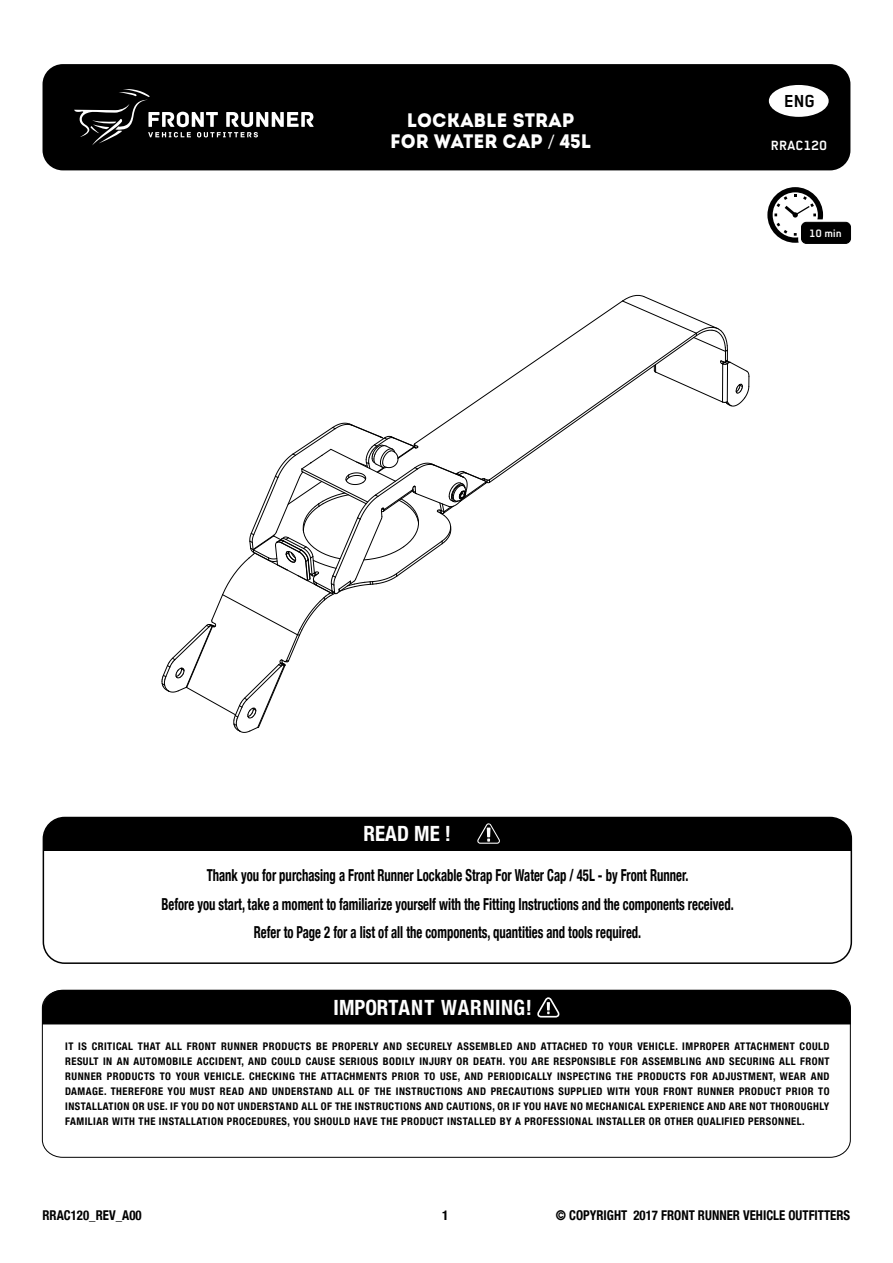
<style>
.page{position:relative;width:893px;height:1263px;background:#fff}
.page>*{position:absolute;margin:0;border:0;box-sizing:border-box;transform-origin:0 0}
.t1{font:700 condensed 21px "Helvetica Neue LT Com";letter-spacing:.025em;color:#fefefe}
.t2{font:700 condensed 21px "Helvetica Neue LT Com";letter-spacing:.005em;color:#fefefe}
.t3{font:19.5px/21px "Intro";color:#fff;text-align:center;scale:.95 1}
.t4{font:700 19.5px "Regular";color:#000}
.t5{font:700 condensed 16.5px/28.5px "Helvetica Neue LT Com";color:#000;text-align:center;scale:.77 1}
.t6{font:700 15px "Regular";color:#fefefe}
.t7{font:700 condensed 13.5px "Helvetica Neue LT Com";color:#000;scale:.95 1}
.t8{font:700 condensed 13.5px "Helvetica Neue LT Com";color:#000}
.t9{font:700 12px "Regular";color:#fefefe}
.t10{font:700 condensed 10.5px/15px "Helvetica Neue LT Com";letter-spacing:.045em;color:#000;text-align:justify}
.s1{font-family:"Myriad Pro"}
</style>
<div class="page">
<div style="left:801px;top:222px;width:49px;height:21px;background:#000;border-radius:5px"></div>
<div style="left:801px;top:222px;width:50px;height:22px;border:1px solid #000;border-radius:5px"></div>
<svg style="left:767px;top:187px;width:56px;height:56px"></svg>
<div style="left:43px;top:64px;width:807px;height:106px;background:#000;border-radius:20px"></div>
<div style="left:769px;top:85px;width:60px;height:32px;background:#fefefe;border-radius:50%"></div>
<svg style="left:42px;top:1025px;width:809px;height:133px"></svg>
<svg style="left:42px;top:989px;width:809px;height:36px;background:#0b0b0b"></svg>
<svg style="left:74px;top:89px;width:240px;height:56px"></svg>
<div style="left:43px;top:817px;width:808px;height:34px;background:#000"></div>
<div style="left:43px;top:817px;width:809px;height:147px;border:2px solid #000;border-radius:21px"></div>
<svg style="left:477px;top:823px;width:23px;height:21px"></svg>
<svg style="left:162px;top:295px;width:588px;height:438px"></svg>
<h2 class="t3" style="left:390px;top:110px;width:213px">LOCKABLE STRAP<br>FOR WATER CAP <span class="s1">/</span> 45L</h2>
<h2 class="t4" style="left:785px;top:90px;width:32px">ENG</h2>
<h3 class="t6" style="left:771px;top:137px;width:57px">RRAC120</h3>
<p class="t9" style="left:810px;top:227px;width:34px">10 min</p>
<h1 class="t2" style="left:363px;top:821px;width:89px">READ ME !</h1>
<p class="t5" style="left:161px;top:861px;width:745px">Thank you for purchasing a Front Runner Lockable Strap For Water Cap / 45L - by Front Runner.<br>Before you start, take a moment to familiarize yourself with the Fitting Instructions and the components received.<br>Refer to Page 2 for a list of all the components, quantities and tools required.</p>
<h1 class="t1" style="left:333px;top:995px;width:200px">IMPORTANT WARNING!</h1>
<p class="t10" style="left:65px;top:1038px;width:766px">IT IS CRITICAL THAT ALL FRONT RUNNER PRODUCTS BE PROPERLY AND SECURELY ASSEMBLED AND ATTACHED TO YOUR VEHICLE. IMPROPER ATTACHMENT COULD RESULT IN AN AUTOMOBILE ACCIDENT, AND COULD CAUSE SERIOUS BODILY INJURY OR DEATH. YOU ARE RESPONSIBLE FOR ASSEMBLING AND SECURING ALL FRONT RUNNER PRODUCTS TO YOUR VEHICLE. CHECKING THE ATTACHMENTS PRIOR TO USE, AND PERIODICALLY INSPECTING THE PRODUCTS FOR ADJUSTMENT, WEAR AND DAMAGE. THEREFORE YOU MUST READ AND UNDERSTAND ALL OF THE INSTRUCTIONS AND PRECAUTIONS SUPPLIED WITH YOUR FRONT RUNNER PRODUCT PRIOR TO INSTALLATION OR USE. IF YOU DO NOT UNDERSTAND ALL OF THE INSTRUCTIONS AND CAUTIONS, OR IF YOU HAVE NO MECHANICAL EXPERIENCE AND ARE NOT THOROUGHLY FAMILIAR WITH THE INSTALLATION PROCEDURES, YOU SHOULD HAVE THE PRODUCT INSTALLED BY A PROFESSIONAL INSTALLER OR OTHER QUALIFIED PERSONNEL.</p>
<p class="t7" style="left:43px;top:1207px;width:106px">RRAC120_REV_A00</p>
<p class="t7" style="left:556px;top:1207px;width:311px">© COPYRIGHT 2017 FRONT RUNNER VEHICLE OUTFITTERS</p>
<p class="t8" style="left:442px;top:1207px;width:8px">1</p>
</div>
